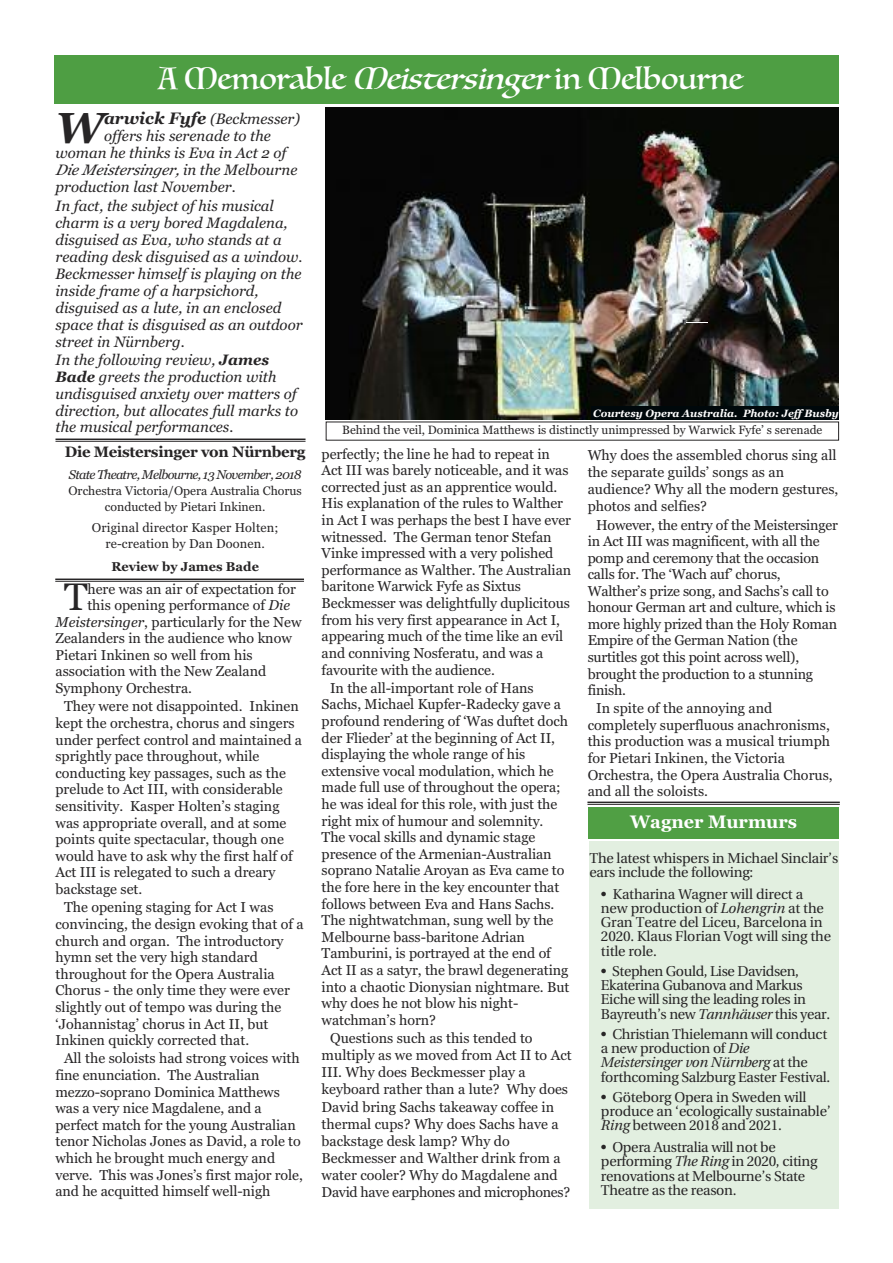
<style>
.page{position:relative;width:893px;height:1263px;background:#fff}
.page>*{position:absolute;margin:0;border:0;box-sizing:border-box;transform-origin:0 0}
.t1{font:italic 700 43.2px "Georgia";color:#272526}
.t2{font:38.25px "Georgia";color:#272526}
.t3{font:30px "Luminari";color:#fff}
.t4{font:700 18px "Georgia";color:#fff}
.t5{font:italic 15px/17px "Georgia";color:#272526}
.t6{font:700 15px "Georgia";letter-spacing:-.02em;color:#272526}
.t7{font:14.25px/16.6px "Georgia";letter-spacing:-.005em;color:#272526}
.t8{font:14.25px/14.2px "Utopia";letter-spacing:-.02em;color:#272526}
.t9{font:12.75px/16.5px "Georgia";letter-spacing:.01em;color:#272526;text-align:center}
.t10{font:italic 12.75px "Georgia";letter-spacing:-.055em;color:#272526}
.t11{font:700 12.75px "Georgia";color:#272526}
.t12{font:12.3px/15.9px "Georgia";color:#272526;text-align:center}
.t13{font:12px "Georgia";color:#272526}
.t14{font:italic 700 10.5px "Georgia";color:#fff}
.s1{font-style:italic}
.s2{font-weight:700;font-size:16.5px}
.s3{font-weight:700}
</style>
<div class="page">
<div style="left:589px;top:841px;width:250px;height:368px;background:#e2efe0"></div>
<div style="left:588px;top:807px;width:251px;height:32px;background:#509f44"></div>
<div style="left:54px;top:55px;width:785px;height:49px;background:#4e9e43"></div>
<hr style="left:55px;top:578px;width:249px;height:2px;background:#272526">
<hr style="left:55px;top:581px;width:249px;height:1px;background:#272526">
<img style="left:326px;top:108px;width:512px;height:311px">
<svg style="left:686px;top:323px;width:21px;height:1px"></svg>
<hr style="left:56px;top:438px;width:250px;height:2px;background:#272526">
<hr style="left:56px;top:441px;width:250px;height:1px;background:#272526">
<hr style="left:587px;top:801px;width:253px;height:2px;background:#272526">
<hr style="left:587px;top:804px;width:253px;height:1px;background:#272526">
<div style="left:591px;top:406px;width:248px;height:13px;background:#00080b"></div>
<h3 class="t3" style="left:159px;top:53px;width:586px">A Memorable <span class="s1">Meistersinger</span>in Melbourne</h3>
<p class="t5" style="left:104px;top:110px;width:198px"><span class="s2">arwick Fyfe</span> (Beckmesser)</p>
<p class="t5" style="left:104px;top:127px;width:168px">offers his serenade to the</p>
<p class="t5" style="left:55px;top:144px;width:232px">woman he thinks is Eva in Act 2 of</p>
<p class="t5" style="left:56px;top:161px;width:243px">Die Meistersinger, i n th e Me l b o u r n e</p>
<p class="t5" style="left:56px;top:178px;width:182px">production last November.</p>
<p class="t5" style="left:56px;top:198px;width:249px">In fact, the subject of his musical charm is a very bored Magdalena, disguised as Eva, who stands at a reading desk disguised as a window.<br>Beckmesser himself is playing on the inside frame of a harpsichord, disguised as a lute, in an enclosed space that is disguised as an outdoor street in Nürnberg.</p>
<p class="t5" style="left:55px;top:351px;width:244px">In the following review, <span class="s3">James Bade</span> greets the production with undisguised anxiety over matters of direction, but allocates full marks to the musical performances.</p>
<h1 class="t1" style="left:56px;top:102px;width:50px">W</h1>
<p class="t6" style="left:65px;top:443px;width:242px">Die Meistersinger von Nürnberg</p>
<p class="t10" style="left:69px;top:467px;width:234px">State Theatre, Melbourne, 13 November, 2018</p>
<p class="t12" style="left:68px;top:483px;width:235px">Orchestra Victoria/Opera Australia Chorus conducted by Pietari Inkinen.</p>
<p class="t9" style="left:92px;top:519px;width:188px">Original director Kasper Holten; re-creation by Dan Doonen.</p>
<p class="t11" style="left:111px;top:559px;width:149px">Review by James Bade</p>
<h2 class="t2" style="left:64px;top:575px;width:25px">T</h2>
<p class="t7" style="left:87px;top:581px;width:210px">here was an air of expectation for</p>
<p class="t7" style="left:87px;top:597px;width:204px">this opening performance of <span class="s1">Die</span></p>
<p class="t7" style="left:55px;top:613px;width:248px"><span class="s1">Meistersinger</span>, particularly for the New</p>
<p class="t7" style="left:55px;top:630px;width:238px">Zealanders in the audience who know</p>
<p class="t7" style="left:55px;top:647px;width:199px">Pietari Inkinen so well from his</p>
<p class="t7" style="left:55px;top:663px;width:212px">association with the New Zealand</p>
<p class="t7" style="left:55px;top:680px;width:138px">Symphony Orchestra.</p>
<p class="t7" style="left:55px;top:698px;width:248px;text-indent:9px">They were not disappointed. Inkinen kept the orchestra, chorus and singers under perfect control and maintained a sprightly pace throughout, while conducting key passages, such as the prelude to Act III, with considerable sensitivity. Kasper Holten’s staging was appropriate overall, and at some points quite spectacular, though one would have to ask why the first half of Act III is relegated to such a dreary backstage set.</p>
<p class="t7" style="left:55px;top:899px;width:250px;text-indent:9px">The opening staging for Act I was convincing, the design evoking that of a church and organ. The introductory hymn set the very high standard throughout for the Opera Australia Chorus - the only time they were ever slightly out of tempo was during the ‘Johannistag’ chorus in Act II, but Inkinen quickly corrected that.</p>
<p class="t7" style="left:55px;top:1050px;width:249px;text-indent:9px">All the soloists had strong voices with fine enunciation. The Australian mezzo-soprano Dominica Matthews was a very nice Magdalene, and a perfect match for the young Australian tenor Nicholas Jones as David, a role to which he brought much energy and verve. This was Jones’s first major role, and he acquitted himself well-nigh</p>
<p class="t14" style="left:593px;top:407px;width:247px">Courtesy Opera Australia. Photo: Jeff Busby</p>
<p class="t13" style="left:342px;top:423px;width:482px">Behind the veil, Dominica Matthews is distinctly unimpressed by Warwick Fyfe’ s serenade</p>
<p class="t7" style="left:322px;top:445px;width:251px">perfectly; the line he had to repeat in Act III was barely noticeable, and it was corrected just as an apprentice would.<br>His explanation of the rules to Walther in Act I was perhaps the best I have ever witnessed. The German tenor Stefan Vinke impressed with a very polished performance as Walther. The Australian baritone Warwick Fyfe as Sixtus Beckmesser was delightfully duplicitous from his very first appearance in Act I, appearing much of the time like an evil and conniving Nosferatu, and was a favourite with the audience.</p>
<p class="t7" style="left:322px;top:679px;width:249px;text-indent:9px">In the all-important role of Hans Sachs, Michael Kupfer-Radecky gave a profound rendering of ‘Was duftet doch der Flieder’ at the beginning of Act II, displaying the whole range of his extensive vocal modulation, which he made full use of throughout the opera; he was ideal for this role, with just the right mix of humour and solemnity.<br>The vocal skills and dynamic stage presence of the Armenian-Australian soprano Natalie Aroyan as Eva came to the fore here in the key encounter that follows between Eva and Hans Sachs.<br>The nightwatchman, sung well by the Melbourne bass-baritone Adrian Tamburini, is portrayed at the end of Act II as a satyr, the brawl degenerating into a chaotic Dionysian nightmare. But why does he not blow his night&shy;watchman’s horn?</p>
<p class="t7" style="left:322px;top:1030px;width:252px;line-height:17.1px;text-indent:9px">Questions such as this tended to multiply as we moved from Act II to Act III. Why does Beckmesser play a keyboard rather than a lute? Why does David bring Sachs takeaway coffee in thermal cups? Why does Sachs have a backstage desk lamp? Why do Beckmesser and Walther drink from a water cooler? Why do Magdalene and David have earphones and microphones?</p>
<p class="t7" style="left:588px;top:446px;width:252px;line-height:17.1px">Why does the assembled chorus sing all the separate guilds’ songs as an audience? Why all the modern gestures, photos and selfies?</p>
<p class="t7" style="left:588px;top:516px;width:252px;text-indent:9px">However, the entry of the Meistersinger in Act III was magnificent, with all the pomp and ceremony that the occasion calls for. The ‘Wach auf’ chorus, Walther’s prize song, and Sachs’s call to honour German art and culture, which is more highly prized than the Holy Roman Empire of the German Nation (the surtitles got this point across well), brought the production to a stunning finish.</p>
<p class="t7" style="left:588px;top:700px;width:246px;text-indent:9px">In spite of the annoying and completely superfluous anachronisms, this production was a musical triumph for Pietari Inkinen, the Victoria Orchestra, the Opera Australia Chorus, and all the soloists.</p>
<p class="t4" style="left:630px;top:811px;width:169px">Wagner Murmurs</p>
<p class="t8" style="left:589px;top:851px;width:250px">The latest whispers in Michael Sinclair’s ears include the following:</p>
<p class="t8" style="left:601px;top:887px;width:232px">• Katharina Wagner will direct a new production of <span class="s1">Lohengrin</span> at the<br>Gran Teatre del Liceu, Barcelona in<br>2020. Klaus Florian Vogt will sing the title role.</p>
<p class="t8" style="left:601px;top:964px;width:231px">• Stephen Gould, Lise Davidsen, Ekaterina Gubanova and Markus Eiche will sing the leading roles in Bayreuth’s new <span class="s1">Tannhäuser</span> this year.</p>
<p class="t8" style="left:601px;top:1027px;width:231px">• Christian Thielemann will conduct a new production of <span class="s1">Die Meistersinger von Nürnberg</span> at the forthcoming Salzburg Easter Festival.</p>
<p class="t8" style="left:601px;top:1090px;width:231px">• Göteborg Opera in Sweden will produce an ‘ecologically sustainable’<br><span class="s1">Ring</span> between 2018 and 2021.</p>
<p class="t8" style="left:601px;top:1140px;width:218px">• Opera Australia will not be performing <span class="s1">The Ring</span> in 2020, citing renovations at Melbourne’s State<br>Theatre as the reason.</p>
</div>
